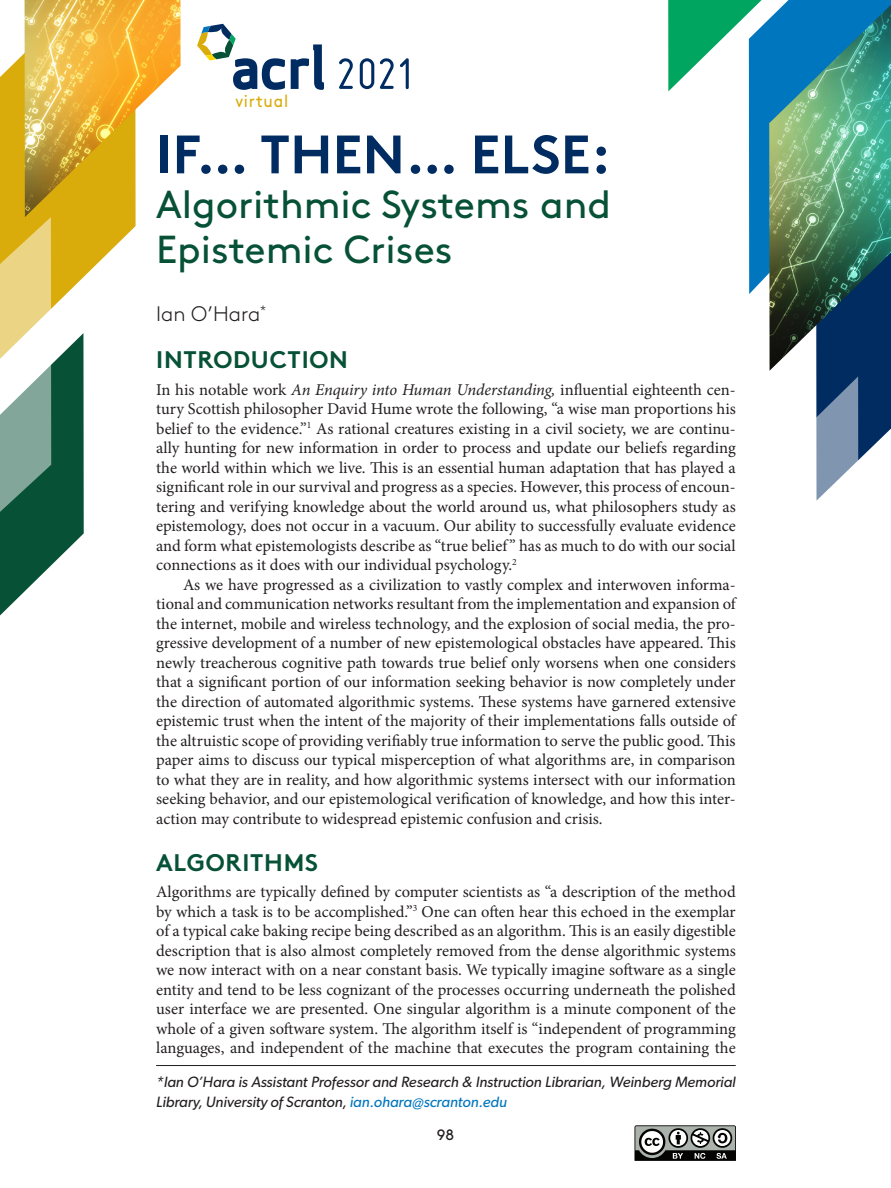
<style>
.page{position:relative;width:891px;height:1188px;background:#fff}
.page>*{position:absolute;margin:0;border:0;box-sizing:border-box;transform-origin:0 0}
.t1{font:700 54px "Brown";letter-spacing:.005em;color:#002c62}
.Title2{font:39px/45px "Brown";color:#075137}
.A_Head{font:700 24px "Brown";letter-spacing:.03em;color:#075137}
.Author{font:300 21px "Brown";color:#231f20}
.t2{font:17.55px "Brown";letter-spacing:.05em;color:#d9ac0c;scale:.9 1}
.Body_text_1{font:16.5px/19.5px "Minion Pro";color:#231f20;text-align:justify}
.Body_text{font:16.5px/19.5px "Minion Pro";color:#231f20;text-align:justify}
.Footnote{font:italic 15px/19.5px "Gibson";color:#231f20}
.t3{font:15px "Brown";color:#231f20}
.s1{font-style:italic}
.s2{color:#0076be}
</style>
<div class="page">
<svg style="left:634px;top:1125px;width:102px;height:36px"></svg>
<svg style="left:0;top:0;width:136px;height:277px;fill:#d9ac0c"></svg>
<img style="left:25px;top:0;width:156px;height:217px">
<img style="left:668px;top:0;width:223px;height:501px">
<svg style="left:0;top:217px;width:84px;height:399px"></svg>
<svg style="left:197px;top:24px;width:88px;height:66px"></svg>
<svg style="left:291px;top:44px;width:33px;height:46px"></svg>
<svg style="left:339px;top:58px;width:14px;height:31px"></svg>
<svg style="left:380px;top:58px;width:14px;height:31px"></svg>
<svg style="left:360px;top:58px;width:14px;height:31px"></svg>
<svg style="left:400px;top:58px;width:9px;height:31px"></svg>
<hr style="left:156px;top:1065px;width:580px;height:1px;background:#231f20">
<p class="t2" style="left:235px;top:87px;width:60px">virtual</p>
<p class="t1" style="left:156px;top:111px;width:456px">IF… THEN… ELSE:</p>
<p class="Title2" style="left:156px;top:179px;width:457px">Algorithmic Systems and<br>Epistemic Crises</p>
<p class="Author" style="left:156px;top:298px;width:112px">Ian O’Hara<sup>*</sup></p>
<p class="A_Head" style="left:156px;top:340px;width:193px">INTRODUCTION</p>
<p class="Body_text_1" style="left:156px;top:380px;width:581px">In his notable work <span class="s1">An Enquiry into Human Understanding,</span> influential eighteenth cen&shy;tury Scottish philosopher David Hume wrote the following, “a wise man proportions his belief to the evidence.”<sup>1</sup> As rational creatures existing in a civil society, we are continu&shy;ally hunting for new information in order to process and update our beliefs regarding the world within which we live. This is an essential human adaptation that has played a significant role in our survival and progress as a species. However, this process of encoun&shy;tering and verifying knowledge about the world around us, what philosophers study as epistemology, does not occur in a vacuum. Our ability to successfully evaluate evidence and form what epistemologists describe as “true belief ” has as much to do with our social connections as it does with our individual psychology.<sup>2</sup></p>
<p class="Body_text" style="left:156px;top:575px;width:581px;text-indent:27px">As we have progressed as a civilization to vastly complex and interwoven informa&shy;tional and communication networks resultant from the implementation and expansion of the internet, mobile and wireless technology, and the explosion of social media, the pro&shy;gressive development of a number of new epistemological obstacles have appeared. This newly treacherous cognitive path towards true belief only worsens when one considers that a significant portion of our information seeking behavior is now completely under the direction of automated algorithmic systems. These systems have garnered extensive epistemic trust when the intent of the majority of their implementations falls outside of the altruistic scope of providing verifiably true information to serve the public good. This paper aims to discuss our typical misperception of what algorithms are, in comparison to what they are in reality, and how algorithmic systems intersect with our information seeking behavior, and our epistemological verification of knowledge, and how this inter&shy;action may contribute to widespread epistemic confusion and crisis.</p>
<p class="A_Head" style="left:156px;top:843px;width:163px">ALGORITHMS</p>
<p class="Body_text_1" style="left:156px;top:882px;width:581px">Algorithms are typically defined by computer scientists as “a description of the method by which a task is to be accomplished.”<sup>3</sup> One can often hear this echoed in the exemplar of a typical cake baking recipe being described as an algorithm. This is an easily digestible description that is also almost completely removed from the dense algorithmic systems we now interact with on a near constant basis. We typically imagine software as a single entity and tend to be less cognizant of the processes occurring underneath the polished user interface we are presented. One singular algorithm is a minute component of the whole of a given software system. The algorithm itself is “independent of programming languages, and independent of the machine that executes the program containing the</p>
<p class="Footnote" style="left:156px;top:1072px;width:581px">*Ian O’Hara is Assistant Professor and Research &amp; Instruction Librarian, Weinberg Memorial<br>Library, University of Scranton, <span class="s2">ian.ohara@scranton.edu</span></p>
<p class="t3" style="left:437px;top:1124px;width:19px">98</p>
</div>
